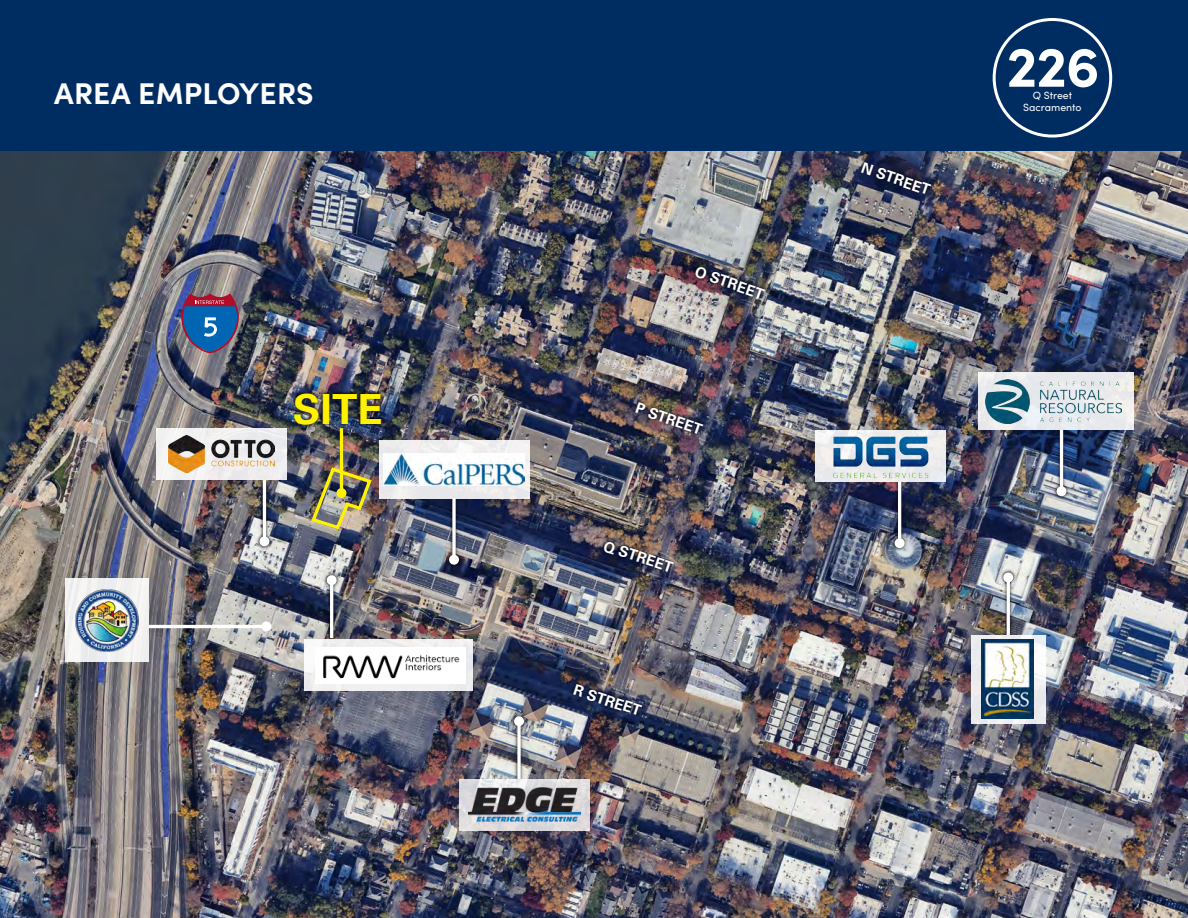
<style>
.page{position:relative;width:1188px;height:918px;background:#fff}
.page>*{position:absolute;margin:0;border:0;box-sizing:border-box;transform-origin:0 0}
.t1{font:700 57px "Sofia Pro";color:#fff}
.t2{font:700 41.4px "Univers LT Pro 65";color:#fff200}
.t3{font:700 30px "Sofia Pro";letter-spacing:.01em;color:#fff}
.t4{font:700 15px "Univers LT Pro 65";color:#fff}
.t5{font:10.5px "Sofia Pro";color:#fff}
</style>
<div class="page">
<div style="left:0;top:0;width:1188px;height:151px;background:#002d61"></div>
<div style="left:993px;top:18px;width:119px;height:120px;border:3px solid #fff;border-radius:50%"></div>
<img style="left:0;top:151px;width:1188px;height:767px">
<img style="left:504px;top:515px;width:523px;height:144px">
<img style="left:534px;top:375px;width:498px;height:176px">
<img style="left:473px;top:659px;width:524px;height:178px">
<img style="left:169px;top:294px;width:82px;height:59px">
<img style="left:760px;top:151px;width:428px;height:160px">
<img style="left:594px;top:239px;width:497px;height:176px">
<img style="left:309px;top:465px;width:65px;height:67px">
<img style="left:288px;top:383px;width:100px;height:56px">
<hr style="left:340px;top:428px;width:3px;height:65px;background:#fff200">
<div style="left:336px;top:488px;width:10px;height:10px;background:#fff200;border-radius:50%"></div>
<img style="left:254px;top:479px;width:21px;height:72px">
<hr style="left:263px;top:480px;width:3px;height:62px;background:#fff">
<div style="left:259px;top:536px;width:10px;height:10px;background:#fff;border-radius:50%"></div>
<div style="left:157px;top:428px;width:130px;height:51px;background:#f1f0f1"></div>
<img style="left:168px;top:435px;width:107px;height:37px">
<img style="left:444px;top:499px;width:20px;height:71px">
<svg style="left:452px;top:499px;width:4px;height:56px"></svg>
<div style="left:449px;top:555px;width:10px;height:10px;background:#fff;border-radius:50%"></div>
<div style="left:379px;top:440px;width:150px;height:59px;background:linear-gradient(to right,#ececed,#efeeef)"></div>
<img style="left:384px;top:453px;width:140px;height:32px">
<img style="left:321px;top:570px;width:21px;height:69px">
<hr style="left:330px;top:580px;width:3px;height:58px;background:#fff">
<div style="left:327px;top:575px;width:10px;height:10px;background:#fff;border-radius:50%"></div>
<div style="left:304px;top:639px;width:169px;height:51px;background:linear-gradient(to right,#f5f5f5,#f3f3f3)"></div>
<img style="left:315px;top:648px;width:151px;height:35px">
<hr style="left:149px;top:625px;width:118px;height:3px;background:#fff">
<div style="left:261px;top:622px;width:10px;height:9px;background:#fff;border-radius:50%"></div>
<div style="left:65px;top:579px;width:84px;height:83px;background:#f2f1f2"></div>
<img style="left:76px;top:589px;width:62px;height:62px">
<img style="left:509px;top:711px;width:20px;height:68px">
<svg style="left:517px;top:726px;width:4px;height:53px"></svg>
<div style="left:514px;top:716px;width:10px;height:10px;background:#fff;border-radius:50%"></div>
<svg style="left:459px;top:779px;width:130px;height:51px;fill:#dfdcde"></svg>
<img style="left:468px;top:782px;width:112px;height:45px">
<img style="left:889px;top:482px;width:21px;height:72px">
<hr style="left:898px;top:482px;width:3px;height:61px;background:#fff">
<div style="left:895px;top:538px;width:10px;height:10px;background:#fff;border-radius:50%"></div>
<img style="left:1051px;top:430px;width:21px;height:72px">
<hr style="left:1060px;top:430px;width:3px;height:62px;background:#fff">
<div style="left:1057px;top:486px;width:10px;height:10px;background:#fff;border-radius:50%"></div>
<img style="left:998px;top:567px;width:20px;height:68px">
<hr style="left:1007px;top:577px;width:3px;height:58px;background:#fff">
<div style="left:1003px;top:572px;width:10px;height:10px;background:#fff;border-radius:50%"></div>
<svg style="left:971px;top:635px;width:75px;height:89px;fill:#ececee"></svg>
<img style="left:982px;top:640px;width:52px;height:78px">
<div style="left:978px;top:373px;width:156px;height:57px;background:linear-gradient(to bottom,#eeedec,#eeeeef)"></div>
<img style="left:986px;top:379px;width:135px;height:45px">
<div style="left:815px;top:431px;width:130px;height:51px;background:#edeced"></div>
<img style="left:830px;top:434px;width:99px;height:45px">
<h3 class="t3" style="left:54px;top:70px;width:261px">AREA EMPLOYERS</h3>
<h2 class="t2" style="left:293px;top:380px;width:91px">SITE</h2>
<p class="t4" style="left:699px;top:261px;width:73px;rotate:19deg">O STREET</p>
<p class="t4" style="left:640px;top:397px;width:71px;rotate:19deg">P STREET</p>
<p class="t4" style="left:607px;top:536px;width:73px;rotate:18deg">Q STREET</p>
<p class="t4" style="left:577px;top:679px;width:72px;rotate:18deg">R STREET</p>
<p class="t4" style="left:865px;top:157px;width:73px;rotate:19deg">N STREET</p>
<h1 class="t1" style="left:1007px;top:23px;width:95px">226</h1>
<p class="t5" style="left:1033px;top:87px;width:41px">Q Street</p>
<p class="t5" style="left:1023px;top:100px;width:60px">Sacramento</p>
</div>
